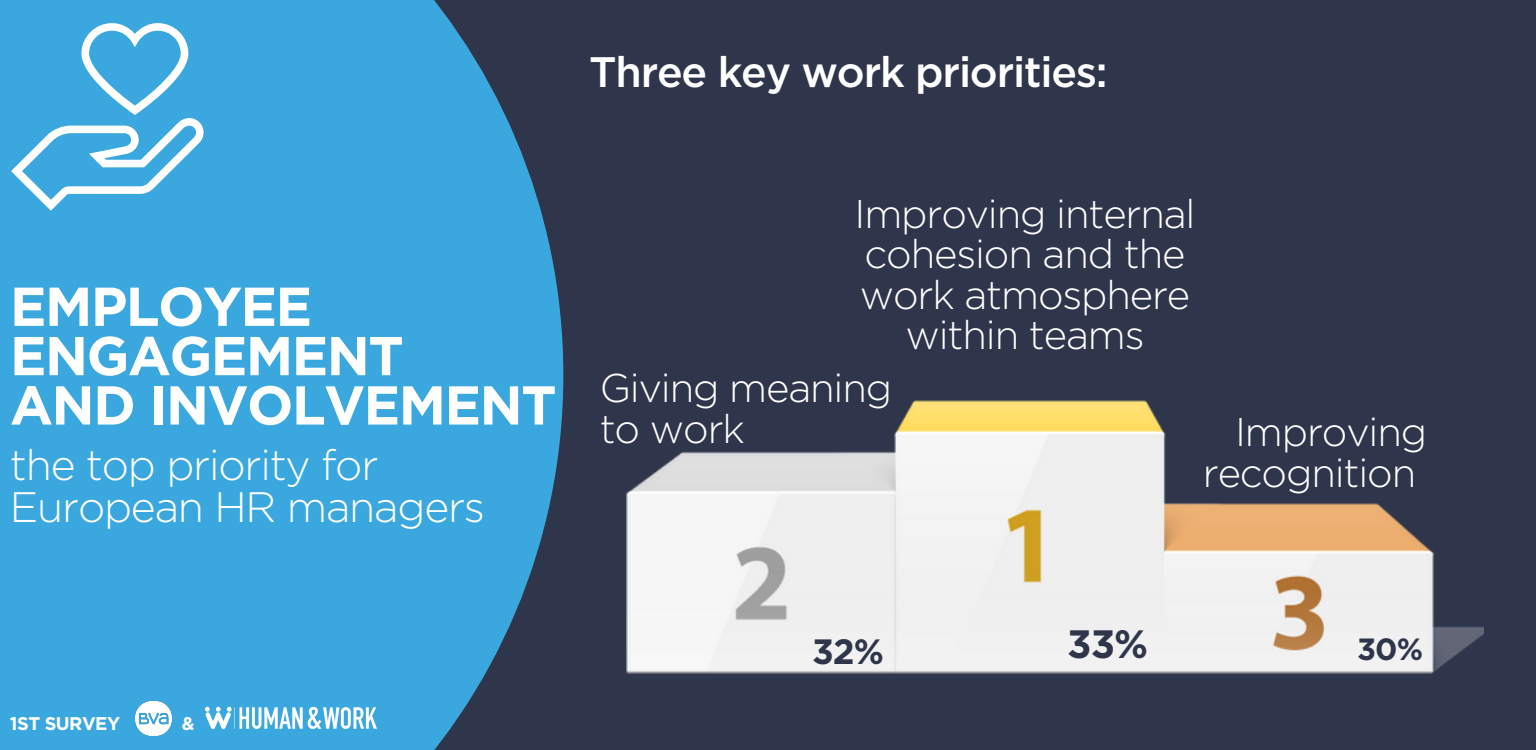
<style>
.page{position:relative;width:1536px;height:750px;background:#2f354a}
.page>*{position:absolute;margin:0;border:0;box-sizing:border-box;transform-origin:0 0}
.t1{font:700 54.6px/49.4px "Gotham";letter-spacing:-.03em;color:#fff}
.t2{font:300 42.6px/42.6px "Gotham";letter-spacing:-.03em;color:#fff}
.t3{font:500 42.6px "Gotham";letter-spacing:-.03em;color:#fff}
.t4{font:300 40px/40.4px "Gotham";letter-spacing:-.03em;color:#fff;text-align:center}
.t5{font:700 39.6px "Gotham";color:#2f354a}
.t6{font:700 35.2px "Gotham";color:#2f354a}
.t7{font:700 30.8px "Gotham";color:#2f354a}
.t8{font:700 18.4px "Gotham";letter-spacing:-.03em;color:#fff}
</style>
<div class="page">
<svg style="left:0;top:0;width:563px;height:750px;background:#399ed2"></svg>
<svg style="left:11px;top:23px;width:194px;height:188px;background:#5cb7e3"></svg>
<img style="left:626px;top:400px;width:857px;height:274px">
<img style="left:205px;top:707px;width:171px;height:22px">
<img style="left:135px;top:701px;width:36px;height:35px">
<p class="t3" style="left:589px;top:53px;width:520px">Three key work priorities:</p>
<h1 class="t1" style="left:10px;top:285px;width:548px">EMPLOYEE<br>ENGAGEMENT<br>AND INVOLVEMENT</h1>
<p class="t2" style="left:10px;top:446px;width:477px">the top priority for<br>European HR managers</p>
<p class="t8" style="left:10px;top:716px;width:112px">1ST SURVEY</p>
<p class="t8" style="left:182px;top:716px;width:14px">&amp;</p>
<p class="t4" style="left:855px;top:196px;width:343px">Improving internal cohesion and the work atmosphere within teams</p>
<p class="t4" style="left:600px;top:370px;width:294px;text-align:left">Giving meaning to work</p>
<p class="t4" style="left:1203px;top:414px;width:226px;text-align:right">Improving recognition</p>
<p class="t6" style="left:812px;top:636px;width:73px">32%</p>
<p class="t5" style="left:1067px;top:626px;width:82px">33%</p>
<p class="t7" style="left:1357px;top:636px;width:68px">30%</p>
</div>
